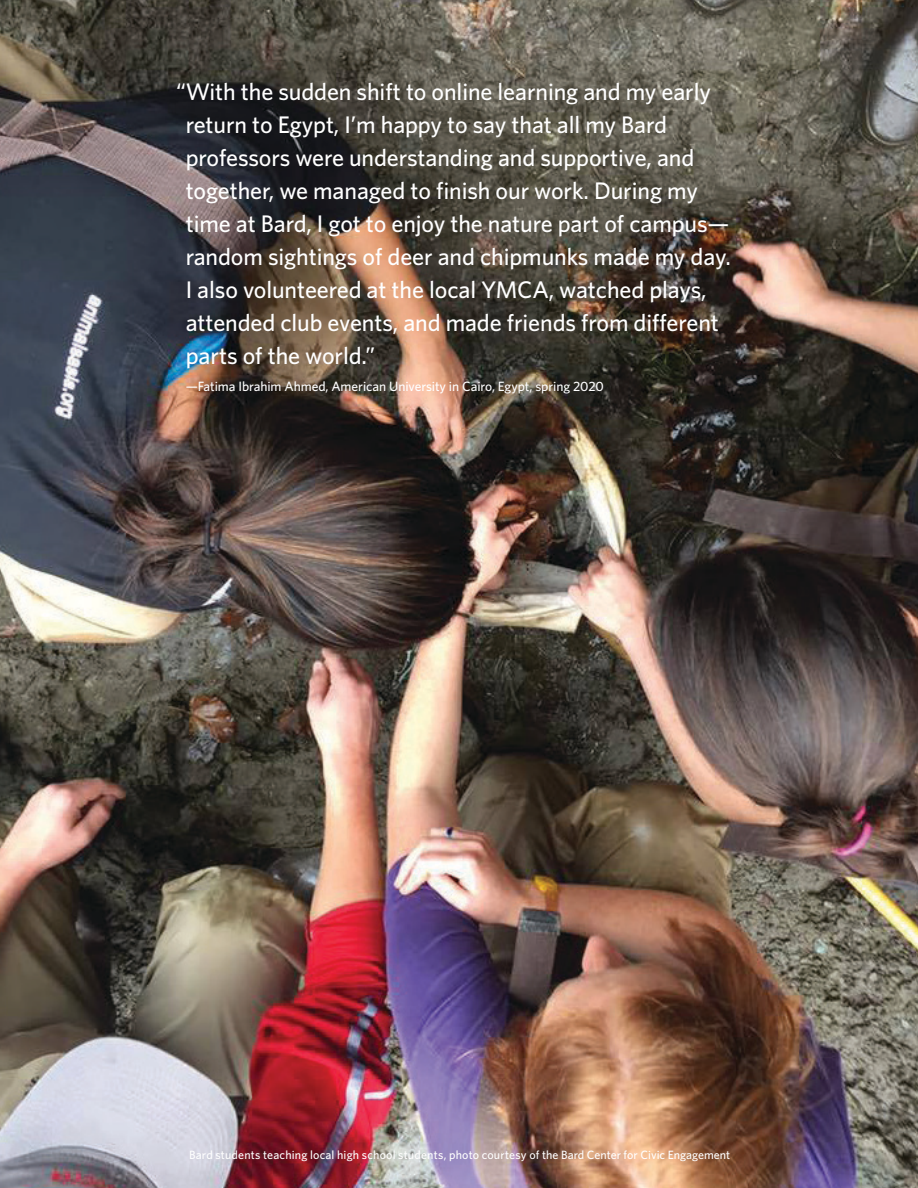
<style>
.page{position:relative;width:918px;height:1188px;background:#fff}
.page>*{position:absolute;margin:0;border:0;box-sizing:border-box;transform-origin:0 0}
.t1{font:500 24px/33px "Whitney";letter-spacing:-.005em;color:#fff}
.t2{font:500 13.5px "Whitney";letter-spacing:-.005em;color:#fff}
.t3{font:500 12px "Whitney";letter-spacing:.01em;color:#fff}
</style>
<div class="page">
<img style="left:0;top:0;width:918px;height:1188px">
<p class="t1" style="left:186px;top:75px;width:547px;text-indent:-10px">“With the sudden shift to online learning and my early return to Egypt, I’m happy to say that all my Bard professors were understanding and supportive, and together, we managed to finish our work. During my time at Bard, I got to enjoy the nature part of campus— random sightings of deer and chipmunks made my day.<br>I also volunteered at the local YMCA, watched plays, attended club events, and made friends from different parts of the world.”</p>
<p class="t2" style="left:186px;top:378px;width:420px">—Fatima Ibrahim Ahmed, American University in Cairo, Egypt, spring 2020</p>
<p class="t3" style="left:189px;top:1147px;width:543px">Bard students teaching local high school students, photo courtesy of the Bard Center for Civic Engagement</p>
</div>
